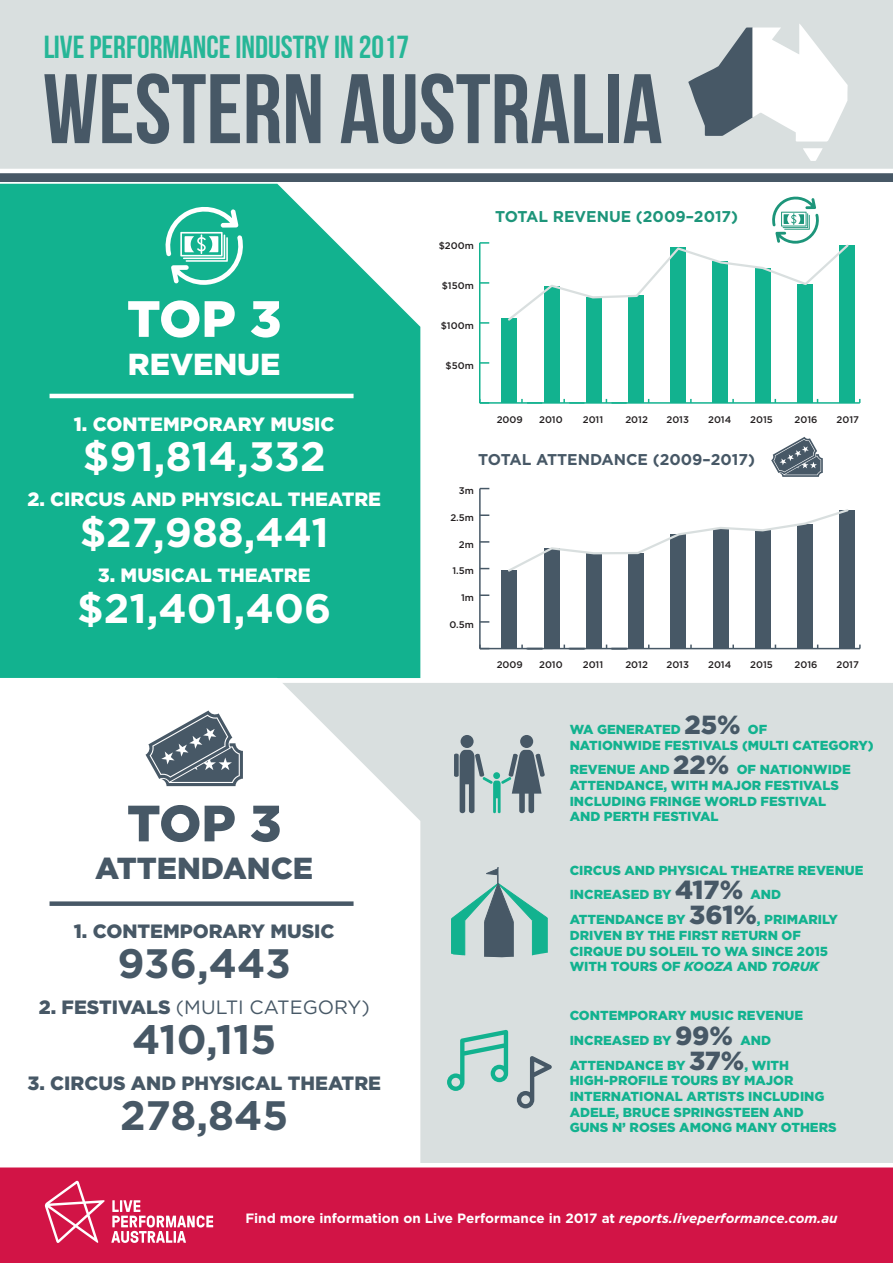
<style>
.page{position:relative;width:893px;height:1263px;background:#fff}
.page>*{position:absolute;margin:0;border:0;box-sizing:border-box;transform-origin:0 0}
.t1{font:98.4px "Bebas Neue";color:#475866}
.t2{font:900 51px "Gotham";color:#fff}
.t3{font:900 51px "Gotham";color:#475866}
.t4{font:700 41.1px "Gotham";color:#fff}
.t5{font:700 41.1px "Gotham";color:#475866}
.t6{font:31.95px "Bebas Neue";color:#12b28f}
.t7{font:900 30.45px "Gotham";color:#475866}
.t8{font:900 30.45px "Gotham";color:#fff}
.t9{font:900 19.2px "Gotham";color:#fff}
.t10{font:900 19.2px "Gotham";color:#475866}
.t11{font:19.2px "Gotham";color:#475866}
.t12{font:700 15.6px "Gotham";color:#475866}
.t13{font:700 15.6px "Gotham";color:#1d957a}
.t14{font:700 13.5px "Gotham";color:#fff}
.t15{font:900 13.05px/15.8px "Gotham";color:#12b28f}
.t16{font:500 9.6px "Gotham";color:#231f20}
.s1{font-weight:900}
.s2{font-size:26.1px;color:#475866}
.s3{font-style:italic}
</style>
<div class="page">
<div style="left:0;top:1165px;width:893px;height:98px;background:#d21446"></div>
<svg style="left:45px;top:1181px;width:168px;height:62px"></svg>
<div style="left:0;top:680px;width:893px;height:485px;background:#d9dfdf"></div>
<div style="left:0;top:184px;width:420px;height:494px;background:#12b28f"></div>
<div style="left:0;top:683px;width:420px;height:480px;background:#fff"></div>
<div style="left:0;top:0;width:893px;height:172px;background:#d9dfdf"></div>
<svg style="left:803px;top:148px;width:20px;height:13px"></svg>
<svg style="left:688px;top:24px;width:160px;height:118px"></svg>
<div style="left:0;top:171px;width:893px;height:10px;background:#475866"></div>
<hr style="left:0;top:169px;width:893px;height:4px;background:#fff">
<hr style="left:0;top:1163px;width:893px;height:4px;background:#fff">
<svg style="left:163px;top:203px;width:83px;height:82px"></svg>
<hr style="left:50px;top:394px;width:304px;height:4px;background:#fff">
<div style="left:50px;top:901px;width:304px;height:5px;background:#475866"></div>
<svg style="left:146px;top:710px;width:97px;height:76px;background:#8f99a2"></svg>
<svg style="left:452px;top:867px;width:95px;height:91px"></svg>
<div style="left:461px;top:735px;width:13px;height:13px;background:#475866;border-radius:50%"></div>
<div style="left:520px;top:735px;width:13px;height:13px;background:#475866;border-radius:50%"></div>
<svg style="left:454px;top:750px;width:91px;height:63px"></svg>
<svg style="left:517px;top:1056px;width:35px;height:52px"></svg>
<svg style="left:447px;top:1030px;width:61px;height:61px"></svg>
<div style="left:0;top:678px;width:893px;height:5px;background:#fff"></div>
<hr style="left:480px;top:402px;width:380px;height:2px;background:#12b28f">
<hr style="left:479px;top:243px;width:1px;height:160px;background:#12b28f">
<svg style="left:479px;top:399px;width:10px;height:5px"></svg>
<svg style="left:480px;top:362px;width:9px;height:2px"></svg>
<svg style="left:480px;top:322px;width:9px;height:2px"></svg>
<svg style="left:480px;top:282px;width:9px;height:2px"></svg>
<svg style="left:480px;top:242px;width:9px;height:2px"></svg>
<div style="left:502px;top:319px;width:15px;height:84px;background:#12b28f"></div>
<div style="left:544px;top:286px;width:15px;height:117px;background:#12b28f"></div>
<div style="left:586px;top:297px;width:15px;height:106px;background:#12b28f"></div>
<div style="left:628px;top:296px;width:16px;height:107px;background:#12b28f"></div>
<div style="left:671px;top:247px;width:15px;height:156px;background:#12b28f"></div>
<div style="left:713px;top:261px;width:15px;height:142px;background:#12b28f"></div>
<div style="left:755px;top:268px;width:15px;height:135px;background:#12b28f"></div>
<div style="left:797px;top:285px;width:15px;height:118px;background:#12b28f"></div>
<div style="left:839px;top:246px;width:16px;height:157px;background:#12b28f"></div>
<svg style="left:521px;top:399px;width:21px;height:5px"></svg>
<svg style="left:563px;top:399px;width:21px;height:5px"></svg>
<svg style="left:606px;top:399px;width:21px;height:5px"></svg>
<svg style="left:506px;top:196px;width:345px;height:127px"></svg>
<hr style="left:480px;top:648px;width:380px;height:1px;background:#475866">
<hr style="left:479px;top:489px;width:2px;height:160px;background:#475866">
<svg style="left:479px;top:645px;width:10px;height:4px"></svg>
<svg style="left:480px;top:621px;width:9px;height:2px"></svg>
<svg style="left:480px;top:594px;width:9px;height:2px"></svg>
<svg style="left:480px;top:541px;width:9px;height:2px"></svg>
<svg style="left:480px;top:514px;width:9px;height:2px"></svg>
<div style="left:502px;top:570px;width:15px;height:79px;background:#475866"></div>
<div style="left:544px;top:548px;width:15px;height:101px;background:#475866"></div>
<div style="left:586px;top:553px;width:15px;height:96px;background:#475866"></div>
<div style="left:628px;top:553px;width:16px;height:96px;background:#475866"></div>
<div style="left:671px;top:534px;width:15px;height:115px;background:#475866"></div>
<div style="left:713px;top:528px;width:15px;height:121px;background:#475866"></div>
<div style="left:755px;top:530px;width:15px;height:119px;background:#475866"></div>
<div style="left:797px;top:524px;width:16px;height:125px;background:#475866"></div>
<div style="left:840px;top:510px;width:15px;height:139px;background:#475866"></div>
<svg style="left:521px;top:645px;width:21px;height:3px"></svg>
<svg style="left:564px;top:645px;width:21px;height:3px"></svg>
<svg style="left:606px;top:645px;width:21px;height:3px"></svg>
<svg style="left:771px;top:437px;width:52px;height:40px"></svg>
<svg style="left:508px;top:509px;width:341px;height:64px"></svg>
<h3 class="t6" style="left:43px;top:29px;width:368px">LIVE PERFORMANCE INDUSTRY IN 2017</h3>
<h1 class="t1" style="left:43px;top:55px;width:621px">WESTERN AUSTRALIA</h1>
<h2 class="t2" style="left:127px;top:284px;width:156px">TOP 3</h2>
<h3 class="t8" style="left:128px;top:343px;width:154px">REVENUE</h3>
<h3 class="t9" style="left:74px;top:411px;width:262px">1. CONTEMPORARY MUSIC</h3>
<h3 class="t4" style="left:83px;top:429px;width:244px">$91,814,332</h3>
<h3 class="t9" style="left:27px;top:486px;width:355px">2. CIRCUS AND PHYSICAL THEATRE</h3>
<h3 class="t4" style="left:80px;top:505px;width:250px">$27,988,441</h3>
<h3 class="t9" style="left:98px;top:562px;width:214px">3. MUSICAL THEATRE</h3>
<h3 class="t4" style="left:77px;top:581px;width:255px">$21,401,406</h3>
<h2 class="t3" style="left:127px;top:788px;width:156px">TOP 3</h2>
<h3 class="t7" style="left:95px;top:847px;width:219px">ATTENDANCE</h3>
<h3 class="t10" style="left:74px;top:918px;width:262px">1. CONTEMPORARY MUSIC</h3>
<h3 class="t5" style="left:118px;top:936px;width:175px">936,443</h3>
<h3 class="t11" style="left:39px;top:994px;width:333px"><span class="s1">2. FESTIVALS</span> (MULTI CATEGORY)</h3>
<h3 class="t5" style="left:132px;top:1012px;width:146px">410,115</h3>
<h3 class="t10" style="left:27px;top:1069px;width:355px">3. CIRCUS AND PHYSICAL THEATRE</h3>
<h3 class="t5" style="left:120px;top:1088px;width:170px">278,845</h3>
<p class="t16" style="left:439px;top:239px;width:37px">$200m</p>
<p class="t16" style="left:442px;top:279px;width:34px">$150m</p>
<p class="t16" style="left:441px;top:319px;width:34px">$100m</p>
<p class="t16" style="left:446px;top:359px;width:30px">$50m</p>
<p class="t13" style="left:495px;top:206px;width:245px">TOTAL REVENUE (2009–2017)</p>
<p class="t16" style="left:497px;top:413px;width:28px">2009</p>
<p class="t16" style="left:539px;top:413px;width:25px">2010</p>
<p class="t16" style="left:583px;top:413px;width:22px">2011</p>
<p class="t16" style="left:625px;top:413px;width:24px">2012</p>
<p class="t16" style="left:666px;top:413px;width:24px">2013</p>
<p class="t16" style="left:708px;top:413px;width:25px">2014</p>
<p class="t16" style="left:750px;top:413px;width:24px">2015</p>
<p class="t16" style="left:795px;top:413px;width:24px">2016</p>
<p class="t16" style="left:836px;top:413px;width:24px">2017</p>
<p class="t12" style="left:478px;top:450px;width:278px">TOTAL ATTENDANCE (2009–2017)</p>
<p class="t16" style="left:459px;top:484px;width:17px">3m</p>
<p class="t16" style="left:450px;top:511px;width:25px">2.5m</p>
<p class="t16" style="left:459px;top:538px;width:17px">2m</p>
<p class="t16" style="left:452px;top:564px;width:23px">1.5m</p>
<p class="t16" style="left:461px;top:591px;width:14px">1m</p>
<p class="t16" style="left:449px;top:618px;width:26px">0.5m</p>
<p class="t16" style="left:497px;top:658px;width:28px">2009</p>
<p class="t16" style="left:539px;top:658px;width:25px">2010</p>
<p class="t16" style="left:583px;top:658px;width:22px">2011</p>
<p class="t16" style="left:625px;top:658px;width:24px">2012</p>
<p class="t16" style="left:666px;top:658px;width:24px">2013</p>
<p class="t16" style="left:708px;top:658px;width:25px">2014</p>
<p class="t16" style="left:750px;top:658px;width:24px">2015</p>
<p class="t16" style="left:795px;top:658px;width:24px">2016</p>
<p class="t16" style="left:836px;top:658px;width:24px">2017</p>
<p class="t15" style="left:570px;top:721px;width:306px">WA GENERATED <span class="s2">25%</span> OF<br>NATIONWIDE FESTIVALS (MULTI CATEGORY)</p>
<p class="t15" style="left:570px;top:762px;width:283px">REVENUE AND <span class="s2">22%</span> OF NATIONWIDE<br>ATTENDANCE, WITH MAJOR FESTIVALS<br>INCLUDING FRINGE WORLD FESTIVAL<br>AND PERTH FESTIVAL</p>
<p class="t15" style="left:570px;top:857px;width:295px;line-height:24.8px">CIRCUS AND PHYSICAL THEATRE REVENUE<br>INCREASED BY <span class="s2">417%</span> AND<br>ATTENDANCE BY <span class="s2">361%</span>, PRIMARILY</p>
<p class="t15" style="left:570px;top:927px;width:260px">DRIVEN BY THE FIRST RETURN OF<br>CIRQUE DU SOLEIL TO WA SINCE 2015<br>WITH TOURS OF <span class="s3">KOOZA</span> AND <span class="s3">TORUK</span></p>
<p class="t15" style="left:570px;top:1003px;width:235px;line-height:24.8px">CONTEMPORARY MUSIC REVENUE<br>INCREASED BY <span class="s2">99%</span> AND<br>ATTENDANCE BY <span class="s2">37%</span>, WITH</p>
<p class="t15" style="left:570px;top:1073px;width:268px">HIGH-PROFILE TOURS BY MAJOR<br>INTERNATIONAL ARTISTS INCLUDING<br>ADELE, BRUCE SPRINGSTEEN AND<br>GUNS N’ ROSES AMONG MANY OTHERS</p>
<p class="t14" style="left:245px;top:1209px;width:594px">Find more information on Live Performance in 2017 at <span class="s3">reports.liveperformance.com.au</span></p>
</div>
